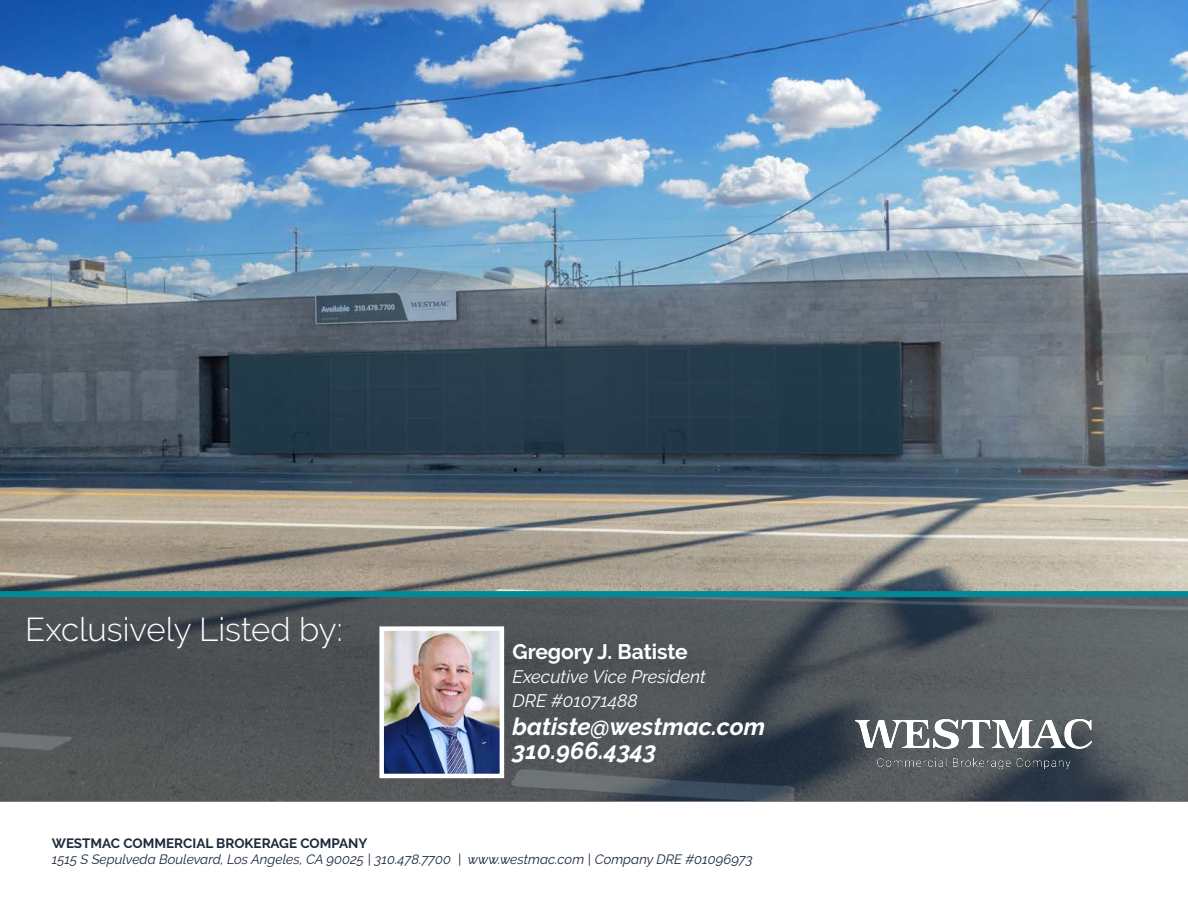
<style>
.page{position:relative;width:1188px;height:918px;background:#fff}
.page>*{position:absolute;margin:0;border:0;box-sizing:border-box;transform-origin:0 0}
.t1{font:300 33px "Raleway";color:#fff}
.t2{font:italic 700 24px "Raleway";color:#fff}
.t3{font:700 21px "Raleway";color:#fff}
.t4{font:italic 18px "Raleway";color:#fff}
.t5{font:italic 13.5px "Raleway";color:#1c2b3a}
.t6{font:700 13.5px "Raleway";color:#1c2b3a}
</style>
<div class="page">
<img style="left:0;top:0;width:1188px;height:591px">
<svg style="left:0;top:597px;width:1188px;height:205px;background:#4e5458"></svg>
<div style="left:0;top:591px;width:1188px;height:6px;background:#008996"></div>
<img style="left:384px;top:631px;width:115px;height:142px">
<div style="left:379px;top:626px;width:125px;height:152px;border:4px solid #fff"></div>
<img style="left:830px;top:690px;width:289px;height:99px">
<p class="t1" style="left:25px;top:610px;width:319px">Exclusively Listed by:</p>
<p class="t3" style="left:513px;top:640px;width:177px">Gregory J. Batiste</p>
<p class="t4" style="left:513px;top:666px;width:195px">Executive Vice President</p>
<p class="t4" style="left:513px;top:690px;width:127px">DRE #01071488</p>
<p class="t2" style="left:513px;top:713px;width:254px">batiste@westmac.com</p>
<p class="t2" style="left:513px;top:737px;width:145px">310.966.4343</p>
<p class="t6" style="left:52px;top:835px;width:317px">WESTMAC COMMERCIAL BROKERAGE COMPANY</p>
<p class="t5" style="left:52px;top:851px;width:702px">1515 S Sepulveda Boulevard, Los Angeles, CA 90025 | 310.478.7700 | www.westmac.com | Company DRE #01096973</p>
</div>
